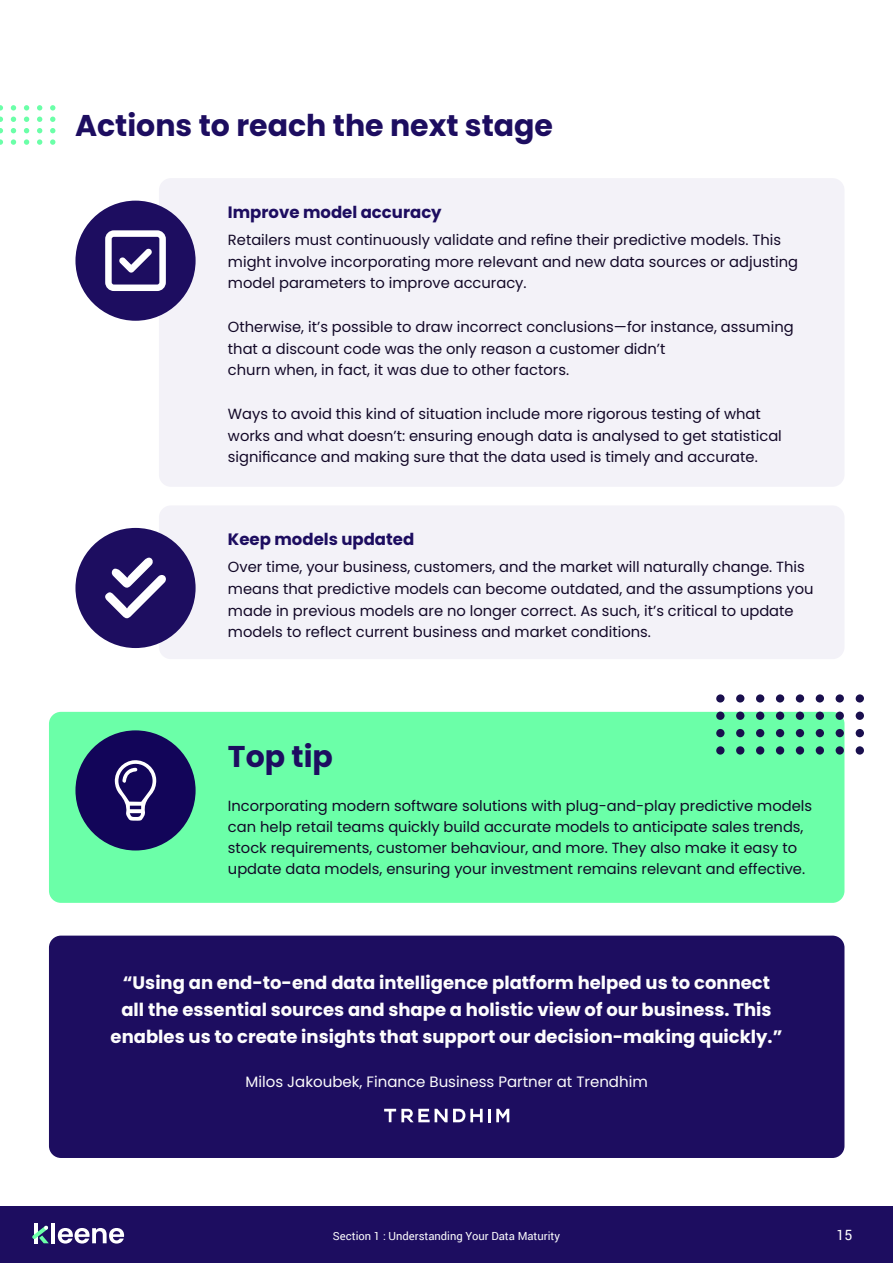
<style>
.page{position:relative;width:893px;height:1263px;background:#fff}
.page>*{position:absolute;margin:0;border:0;box-sizing:border-box;transform-origin:0 0}
.t1{font:700 30px "Poppins";color:#1d0d60}
.t2{font:700 18px/27px "Poppins";color:#fdfdfd;text-align:center}
.t3{font:700 16.5px "Poppins";color:#1d0d60}
.t4{font:15px "Poppins";color:#fdfdfd}
.t5{font:14.7px/21.8px "Poppins";color:#120827}
.t6{font:14.25px "Roboto";color:#fdfdfd}
.t7{font:11.25px "Roboto";color:#fdfdfd}
</style>
<div class="page">
<div style="left:0;top:1206px;width:893px;height:57px;background:#1d0d60"></div>
<hr style="left:51px;top:1223px;width:4px;height:20px;background:#fff">
<hr style="left:34px;top:1223px;width:4px;height:20px;background:#fff">
<svg style="left:58px;top:1228px;width:66px;height:15px"></svg>
<svg style="left:32px;top:1225px;width:17px;height:18px"></svg>
<svg style="left:0;top:105px;width:3px;height:6px"></svg>
<svg style="left:11px;top:105px;width:5px;height:6px"></svg>
<svg style="left:24px;top:105px;width:5px;height:6px"></svg>
<svg style="left:37px;top:105px;width:5px;height:6px"></svg>
<svg style="left:50px;top:105px;width:5px;height:6px"></svg>
<svg style="left:0;top:117px;width:3px;height:5px"></svg>
<svg style="left:11px;top:117px;width:5px;height:5px"></svg>
<svg style="left:24px;top:117px;width:5px;height:5px"></svg>
<svg style="left:37px;top:117px;width:5px;height:5px"></svg>
<svg style="left:50px;top:117px;width:5px;height:5px"></svg>
<svg style="left:0;top:128px;width:3px;height:5px"></svg>
<svg style="left:11px;top:128px;width:5px;height:5px"></svg>
<svg style="left:24px;top:128px;width:5px;height:5px"></svg>
<svg style="left:37px;top:128px;width:5px;height:5px"></svg>
<svg style="left:50px;top:128px;width:5px;height:5px"></svg>
<svg style="left:0;top:139px;width:3px;height:6px"></svg>
<svg style="left:11px;top:139px;width:5px;height:6px"></svg>
<svg style="left:24px;top:139px;width:5px;height:6px"></svg>
<svg style="left:37px;top:139px;width:5px;height:6px"></svg>
<svg style="left:50px;top:139px;width:5px;height:6px"></svg>
<div style="left:159px;top:178px;width:685px;height:309px;background:#f3f2f8;border-radius:12px"></div>
<div style="left:159px;top:505px;width:685px;height:154px;background:#f3f2f8;border-radius:12px"></div>
<div style="left:75px;top:201px;width:121px;height:120px;background:#1d0d60;border-radius:50%"></div>
<svg style="left:105px;top:230px;width:61px;height:61px"></svg>
<div style="left:75px;top:528px;width:121px;height:120px;background:#1d0d60;border-radius:50%"></div>
<svg style="left:105px;top:558px;width:61px;height:60px"></svg>
<div style="left:49px;top:712px;width:795px;height:191px;background:#6bffa8;border-radius:12px"></div>
<div style="left:716px;top:694px;width:8px;height:8px;background:#1a0f4e;border-radius:50%"></div>
<div style="left:736px;top:694px;width:8px;height:8px;background:#1a0f4e;border-radius:50%"></div>
<div style="left:756px;top:694px;width:8px;height:8px;background:#1a0f4e;border-radius:50%"></div>
<div style="left:776px;top:694px;width:8px;height:8px;background:#1a0f4e;border-radius:50%"></div>
<div style="left:796px;top:694px;width:8px;height:8px;background:#1a0f4e;border-radius:50%"></div>
<div style="left:816px;top:694px;width:8px;height:8px;background:#1a0f4e;border-radius:50%"></div>
<div style="left:836px;top:694px;width:8px;height:8px;background:#1a0f4e;border-radius:50%"></div>
<div style="left:856px;top:694px;width:8px;height:8px;background:#1a0f4e;border-radius:50%"></div>
<div style="left:716px;top:711px;width:8px;height:9px;background:#1a0f4e;border-radius:50%"></div>
<div style="left:736px;top:711px;width:8px;height:9px;background:#1a0f4e;border-radius:50%"></div>
<div style="left:756px;top:711px;width:8px;height:9px;background:#1a0f4e;border-radius:50%"></div>
<div style="left:776px;top:711px;width:8px;height:9px;background:#1a0f4e;border-radius:50%"></div>
<div style="left:796px;top:711px;width:8px;height:9px;background:#1a0f4e;border-radius:50%"></div>
<div style="left:816px;top:711px;width:8px;height:9px;background:#1a0f4e;border-radius:50%"></div>
<div style="left:836px;top:711px;width:8px;height:9px;background:#1a0f4e;border-radius:50%"></div>
<div style="left:856px;top:711px;width:8px;height:9px;background:#1a0f4e;border-radius:50%"></div>
<div style="left:716px;top:729px;width:8px;height:8px;background:#1a0f4e;border-radius:50%"></div>
<div style="left:736px;top:729px;width:8px;height:8px;background:#1a0f4e;border-radius:50%"></div>
<div style="left:756px;top:729px;width:8px;height:8px;background:#1a0f4e;border-radius:50%"></div>
<div style="left:776px;top:729px;width:8px;height:8px;background:#1a0f4e;border-radius:50%"></div>
<div style="left:796px;top:729px;width:8px;height:8px;background:#1a0f4e;border-radius:50%"></div>
<div style="left:816px;top:729px;width:8px;height:8px;background:#1a0f4e;border-radius:50%"></div>
<div style="left:836px;top:729px;width:8px;height:8px;background:#1a0f4e;border-radius:50%"></div>
<div style="left:856px;top:729px;width:8px;height:8px;background:#1a0f4e;border-radius:50%"></div>
<div style="left:716px;top:746px;width:8px;height:9px;background:#1a0f4e;border-radius:50%"></div>
<div style="left:736px;top:746px;width:8px;height:9px;background:#1a0f4e;border-radius:50%"></div>
<div style="left:756px;top:746px;width:8px;height:9px;background:#1a0f4e;border-radius:50%"></div>
<div style="left:776px;top:746px;width:8px;height:9px;background:#1a0f4e;border-radius:50%"></div>
<div style="left:796px;top:746px;width:8px;height:9px;background:#1a0f4e;border-radius:50%"></div>
<div style="left:816px;top:746px;width:8px;height:9px;background:#1a0f4e;border-radius:50%"></div>
<div style="left:836px;top:746px;width:8px;height:9px;background:#1a0f4e;border-radius:50%"></div>
<div style="left:856px;top:746px;width:8px;height:9px;background:#1a0f4e;border-radius:50%"></div>
<div style="left:75px;top:730px;width:121px;height:120px;background:#120559;border-radius:50%"></div>
<svg style="left:114px;top:760px;width:42px;height:61px"></svg>
<div style="left:49px;top:935px;width:795px;height:223px;background:#1d0d60;border-radius:12px"></div>
<svg style="left:384px;top:1109px;width:125px;height:13px"></svg>
<h1 class="t1" style="left:75px;top:108px;width:480px">Actions to reach the next stage</h1>
<p class="t3" style="left:228px;top:203px;width:215px">Improve model accuracy</p>
<p class="t5" style="left:228px;top:229px;width:572px">Retailers must continuously validate and refine their predictive models. This might involve incorporating more relevant and new data sources or adjusting model parameters to improve accuracy.</p>
<p class="t5" style="left:228px;top:316px;width:567px">Otherwise, it’s possible to draw incorrect conclusions—for instance, assuming that a discount code was the only reason a customer didn’t<br>churn when, in fact, it was due to other factors.</p>
<p class="t5" style="left:228px;top:403px;width:555px">Ways to avoid this kind of situation include more rigorous testing of what works and what doesn’t: ensuring enough data is analysed to get statistical significance and making sure that the data used is timely and accurate.</p>
<p class="t3" style="left:228px;top:530px;width:188px">Keep models updated</p>
<p class="t5" style="left:228px;top:556px;width:587px">Over time, your business, customers, and the market will naturally change. This means that predictive models can become outdated, and the assumptions you made in previous models are no longer correct. As such, it’s critical to update models to reflect current business and market conditions.</p>
<h1 class="t1" style="left:228px;top:739px;width:106px">Top tip</h1>
<p class="t5" style="left:228px;top:796px;width:586px;line-height:21px">Incorporating modern software solutions with plug-and-play predictive models can help retail teams quickly build accurate models to anticipate sales trends, stock requirements, customer behaviour, and more. They also make it easy to update data models, ensuring your investment remains relevant and effective.</p>
<p class="t2" style="left:111px;top:969px;width:673px">“Using an end-to-end data intelligence platform helped us to connect all the essential sources and shape a holistic view of our business. This enables us to create insights that support our decision-making quickly.”</p>
<p class="t4" style="left:246px;top:1073px;width:404px">Milos Jakoubek, Finance Business Partner at Trendhim</p>
<p class="t7" style="left:333px;top:1228px;width:228px">Section 1 : Understanding Your Data Maturity</p>
<p class="t6" style="left:836px;top:1225px;width:17px">15</p>
</div>
